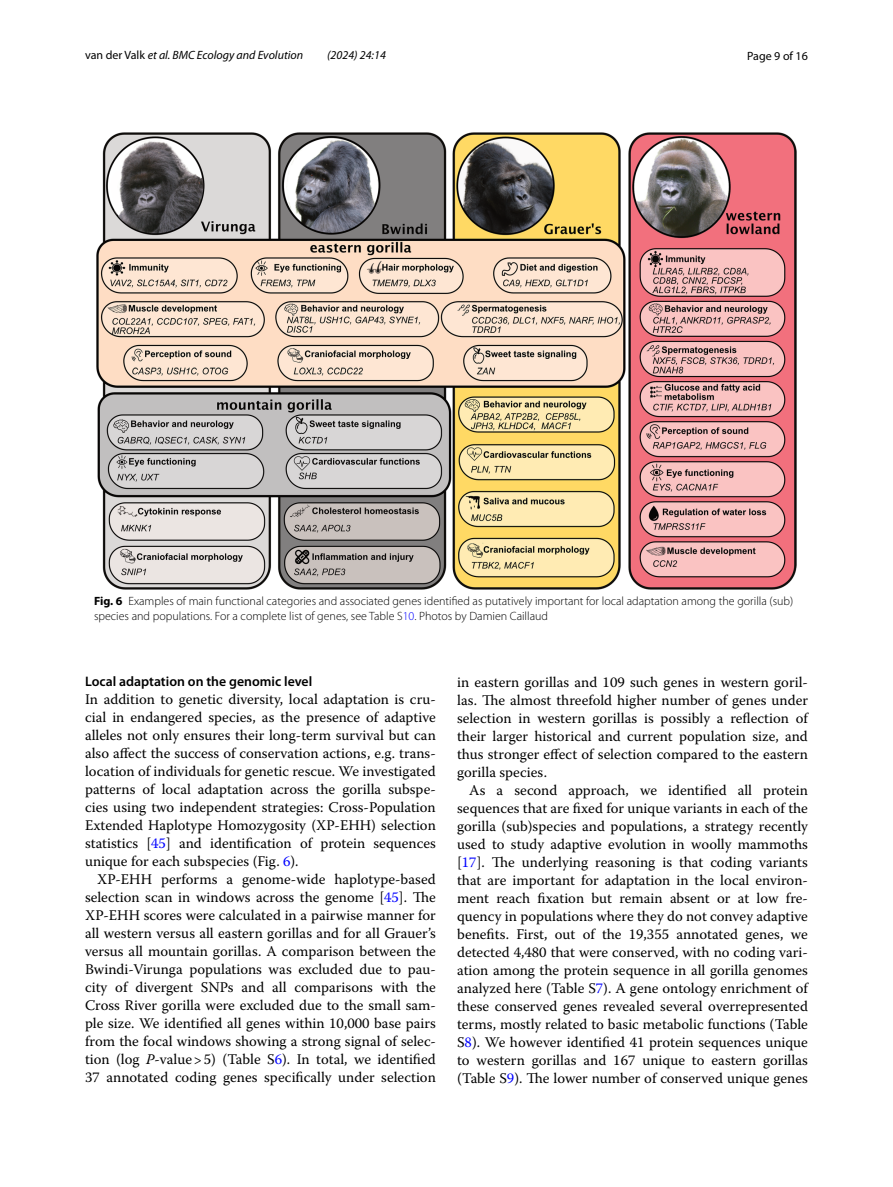
<style>
.page{position:relative;width:893px;height:1187px;background:#fff}
.page>*{position:absolute;margin:0;border:0;box-sizing:border-box;transform-origin:0 0}
.t1{font:14.7px/18px "Warnock Pro";color:#000;text-align:justify}
.t2{font:600 13.8px "Myriad Pro";color:#000}
.t3{font:300 12px/15px "Myriad Pro";color:#000}
.t4{font:italic 12px "Myriad Pro";color:#000}
.t5{font:12px "Myriad Pro";color:#000}
.s1{font-style:normal}
.s2{font-weight:700}
.s3{color:#00f}
.s4{font-style:italic}
</style>
<div class="page">
<img style="left:96px;top:133px;width:701px;height:457px">
<p class="t4" style="left:85px;top:48px;width:220px"><span class="s1">van der Valk</span> et al. BMC Ecology and Evolution</p>
<p class="t4" style="left:327px;top:48px;width:60px">(2024) 24:14</p>
<p class="t5" style="left:747px;top:48px;width:62px">Page 9 of 16</p>
<p class="t3" style="left:94px;top:593px;width:701px"><span class="s2">Fig. 6</span> Examples of main functional categories and associated genes identified as putatively important for local adaptation among the gorilla (sub) species and populations. For a complete list of genes, see Table S<span class="s3">10</span>. Photos by Damien Caillaud</p>
<p class="t2" style="left:85px;top:672px;width:229px">Local adaptation on the genomic level</p>
<p class="t1" style="left:85px;top:690px;width:352px">In addition to genetic diversity, local adaptation is cru&shy;cial in endangered species, as the presence of adaptive alleles not only ensures their long-term survival but can also affect the success of conservation actions, e.g. trans&shy;location of individuals for genetic rescue. We investigated patterns of local adaptation across the gorilla subspe&shy;cies using two independent strategies: Cross-Population Extended Haplotype Homozygosity (XP-EHH) selection statistics [<span class="s3">45</span>] and identification of protein sequences unique for each subspecies (Fig. <span class="s3">6</span>).</p>
<p class="t1" style="left:85px;top:870px;width:352px;text-indent:12px">XP-EHH performs a genome-wide haplotype-based selection scan in windows across the genome [<span class="s3">45</span>]. The XP-EHH scores were calculated in a pairwise manner for all western versus all eastern gorillas and for all Grauer’s versus all mountain gorillas. A comparison between the Bwindi-Virunga populations was excluded due to pau&shy;city of divergent SNPs and all comparisons with the Cross River gorilla were excluded due to the small sam&shy;ple size. We identified all genes within 10,000 base pairs from the focal windows showing a strong signal of selec&shy;tion (log <span class="s4">P</span>-value&gt;5) (Table S<span class="s3">6</span>). In total, we identified 37 annotated coding genes specifically under selection</p>
<p class="t1" style="left:457px;top:672px;width:352px">in eastern gorillas and 109 such genes in western goril&shy;las. The almost threefold higher number of genes under selection in western gorillas is possibly a reflection of their larger historical and current population size, and thus stronger effect of selection compared to the eastern gorilla species.</p>
<p class="t1" style="left:457px;top:780px;width:352px;text-indent:12px">As a second approach, we identified all protein sequences that are fixed for unique variants in each of the gorilla (sub)species and populations, a strategy recently used to study adaptive evolution in woolly mammoths [<span class="s3">17</span>]. The underlying reasoning is that coding variants that are important for adaptation in the local environ&shy;ment reach fixation but remain absent or at low fre&shy;quency in populations where they do not convey adaptive benefits. First, out of the 19,355 annotated genes, we detected 4,480 that were conserved, with no coding vari&shy;ation among the protein sequence in all gorilla genomes analyzed here (Table S<span class="s3">7</span>). A gene ontology enrichment of these conserved genes revealed several overrepresented terms, mostly related to basic metabolic functions (Table S<span class="s3">8</span>). We however identified 41 protein sequences unique to western gorillas and 167 unique to eastern gorillas (Table S<span class="s3">9</span>). The lower number of conserved unique genes</p>
</div>
